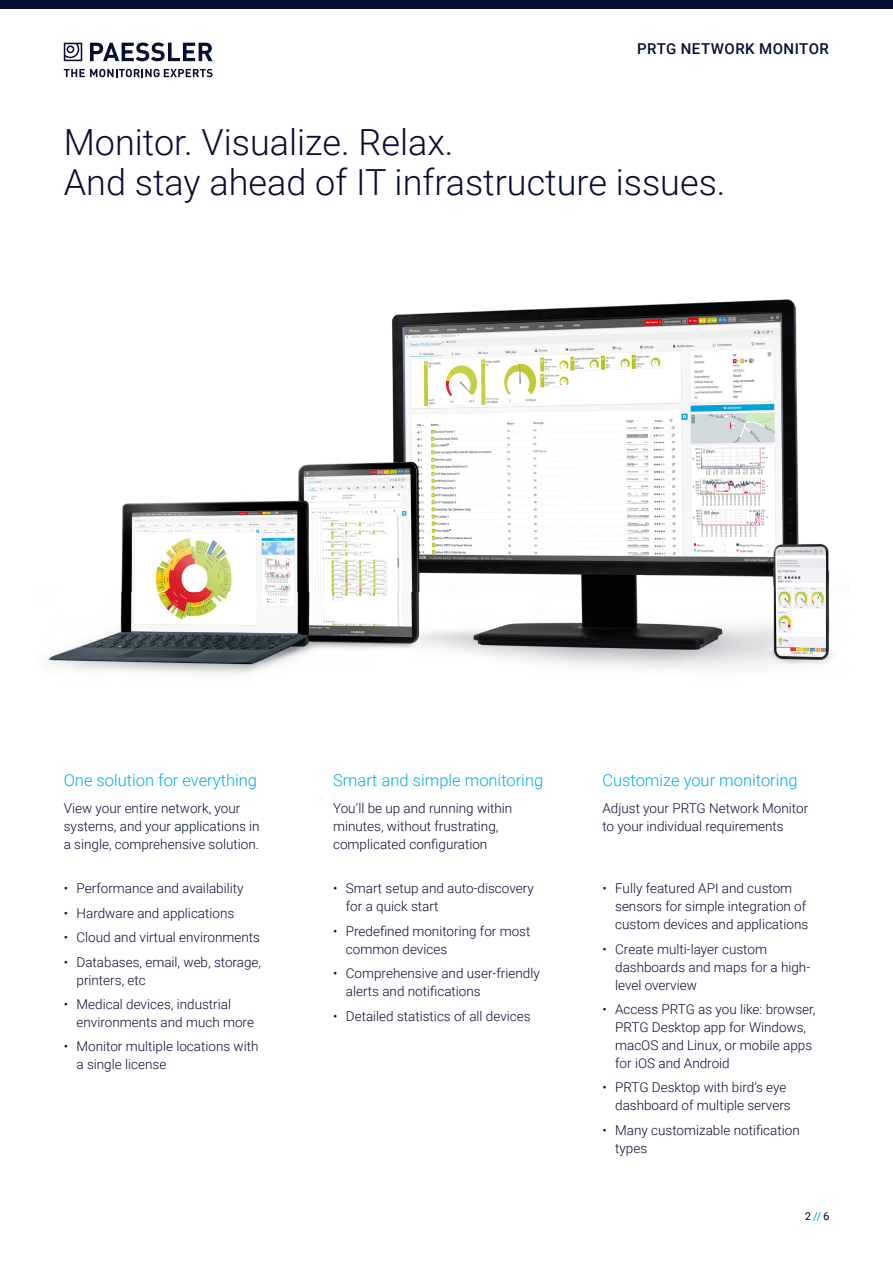
<style>
.page{position:relative;width:893px;height:1263px;background:#fff}
.page>*{position:absolute;margin:0;border:0;box-sizing:border-box;transform-origin:0 0}
.t1{font:300 36px/40.5px "Roboto";color:#050f34}
.t2{font:300 16.5px "Roboto";color:#00aeef}
.t3{font:500 15px "Roboto";letter-spacing:.035em;color:#050f34}
.t4{font:300 13.5px/18px "Roboto";color:#050f34}
.t5{font:300 10.5px "Roboto";color:#050f34}
.s1{color:#00aeef}
</style>
<div class="page">
<svg style="left:90px;top:43px;width:123px;height:18px"></svg>
<svg style="left:64px;top:43px;width:18px;height:18px"></svg>
<svg style="left:64px;top:69px;width:149px;height:8px"></svg>
<div style="left:0;top:0;width:893px;height:9px;background:#050f34"></div>
<img style="left:47px;top:299px;width:786px;height:375px">
<p class="t3" style="left:637px;top:38px;width:193px">PRTG NETWORK MONITOR</p>
<h1 class="t1" style="left:64px;top:120px;width:663px">Monitor. Visualize. Relax.<br>And stay ahead of IT infrastructure issues.</h1>
<p class="t2" style="left:64px;top:769px;width:195px">One solution for everything</p>
<p class="t4" style="left:64px;top:798px;width:197px">View your entire network, your systems, and your applications in a single, comprehensive solution.</p>
<p class="t4" style="left:64px;top:879px;width:181px">• Performance and availability</p>
<p class="t4" style="left:64px;top:903px;width:172px">• Hardware and applications</p>
<p class="t4" style="left:64px;top:928px;width:198px">• Cloud and virtual environments</p>
<p class="t4" style="left:77px;top:952px;width:186px;text-indent:-13px">• Databases, email, web, storage, printers, etc</p>
<p class="t4" style="left:77px;top:994px;width:179px;text-indent:-13px">• Medical devices, industrial environments and much more</p>
<p class="t4" style="left:77px;top:1037px;width:183px;text-indent:-13px">• Monitor multiple locations with a single license</p>
<p class="t2" style="left:333px;top:769px;width:212px">Smart and simple monitoring</p>
<p class="t4" style="left:333px;top:798px;width:181px">You’ll be up and running within minutes, without frustrating, complicated configuration</p>
<p class="t4" style="left:346px;top:879px;width:189px;text-indent:-13px">• Smart setup and auto-discovery for a quick start</p>
<p class="t4" style="left:346px;top:921px;width:186px;text-indent:-13px">• Predefined monitoring for most common devices</p>
<p class="t4" style="left:346px;top:964px;width:195px;text-indent:-13px">• Comprehensive and user-friendly alerts and notifications</p>
<p class="t4" style="left:333px;top:1006px;width:199px">• Detailed statistics of all devices</p>
<p class="t2" style="left:602px;top:769px;width:197px">Customize your monitoring</p>
<p class="t4" style="left:602px;top:798px;width:207px">Adjust your PRTG Network Monitor to your individual requirements</p>
<p class="t4" style="left:615px;top:879px;width:195px;text-indent:-13px">• Fully featured API and custom sensors for simple integration of custom devices and applications</p>
<p class="t4" style="left:615px;top:939px;width:197px;text-indent:-13px">• Create multi-layer custom dashboards and maps for a high&shy;level overview</p>
<p class="t4" style="left:615px;top:1000px;width:202px;text-indent:-13px">• Access PRTG as you like: browser,<br>PRTG Desktop app for Windows, macOS and Linux, or mobile apps for iOS and Android</p>
<p class="t4" style="left:615px;top:1078px;width:177px;text-indent:-13px">• PRTG Desktop with bird’s eye dashboard of multiple servers</p>
<p class="t4" style="left:615px;top:1120px;width:186px;text-indent:-13px">• Many customizable notification types</p>
<p class="t5" style="left:805px;top:1209px;width:25px">2 <span class="s1">//</span> 6</p>
</div>
